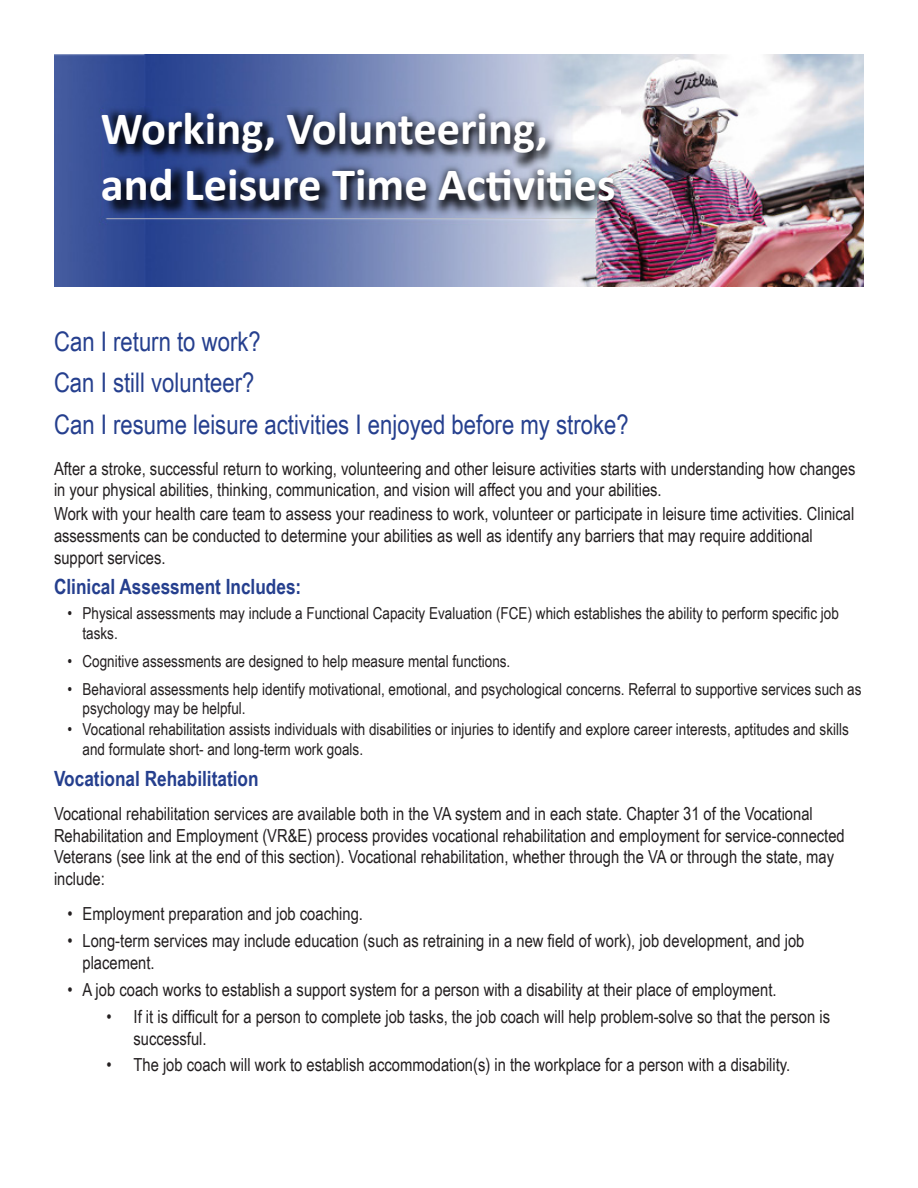
<style>
.page{position:relative;width:918px;height:1188px;background:#fff}
.page>*{position:absolute;margin:0;border:0;box-sizing:border-box;transform-origin:0 0}
.t1{font:700 46.5px "Calibri";color:#fff}
.t2{font:27px "Arial Narrow";color:#253f8e}
.t3{font:700 21px "Arial Narrow";color:#253f8e}
.t4{font:18px/21.6px "Arial Narrow";color:#231f20}
.t5{font:16.5px/19.8px "Arial Narrow";color:#231f20}
</style>
<div class="page">
<img style="left:54px;top:54px;width:810px;height:233px">
<img style="left:104px;top:107px;width:517px;height:111px">
<p class="t1" style="left:101px;top:96px;width:449px">Working, Volunteering,</p>
<p class="t1" style="left:101px;top:152px;width:516px">and Leisure Time Activities</p>
<p class="t2" style="left:54px;top:322px;width:208px">Can I return to work?</p>
<p class="t2" style="left:54px;top:363px;width:202px">Can I still volunteer?</p>
<p class="t2" style="left:54px;top:404px;width:576px">Can I resume leisure activities I enjoyed before my stroke?</p>
<p class="t4" style="left:54px;top:457px;width:803px">After a stroke, successful return to working, volunteering and other leisure activities starts with understanding how changes in your physical abilities, thinking, communication, and vision will affect you and your abilities.</p>
<p class="t4" style="left:54px;top:503px;width:802px">Work with your health care team to assess your readiness to work, volunteer or participate in leisure time activities. Clinical assessments can be conducted to determine your abilities as well as identify any barriers that may require additional support services.</p>
<p class="t3" style="left:54px;top:570px;width:249px">Clinical Assessment Includes:</p>
<p class="t5" style="left:82px;top:603px;width:758px;text-indent:-15px">• Physical assessments may include a Functional Capacity Evaluation (FCE) which establishes the ability to perform specific job tasks.</p>
<p class="t5" style="left:68px;top:650px;width:444px">• Cognitive assessments are designed to help measure mental functions.</p>
<p class="t5" style="left:82px;top:678px;width:781px;text-indent:-15px">• Behavioral assessments help identify motivational, emotional, and psychological concerns. Referral to supportive services such as psychology may be helpful.</p>
<p class="t5" style="left:83px;top:719px;width:768px;text-indent:-15px">• Vocational rehabilitation assists individuals with disabilities or injuries to identify and explore career interests, aptitudes and skills and formulate short- and long-term work goals.</p>
<p class="t3" style="left:54px;top:763px;width:206px">Vocational Rehabilitation</p>
<p class="t4" style="left:54px;top:802px;width:792px">Vocational rehabilitation services are available both in the VA system and in each state. Chapter 31 of the Vocational Rehabilitation and Employment (VR&amp;E) process provides vocational rehabilitation and employment for service-connected Veterans (see link at the end of this section). Vocational rehabilitation, whether through the VA or through the state, may include:</p>
<p class="t4" style="left:68px;top:903px;width:297px">• Employment preparation and job coaching.</p>
<p class="t4" style="left:82px;top:930px;width:723px;text-indent:-15px">• Long-term services may include education (such as retraining in a new field of work), job development, and job placement.</p>
<p class="t4" style="left:68px;top:978px;width:711px">• A job coach works to establish a support system for a person with a disability at their place of employment.</p>
<p class="t4" style="left:134px;top:1005px;width:698px;text-indent:-27px">• If it is difficult for a person to complete job tasks, the job coach will help problem-solve so that the person is successful.</p>
<p class="t4" style="left:106px;top:1053px;width:685px">• The job coach will work to establish accommodation(s) in the workplace for a person with a disability.</p>
</div>
